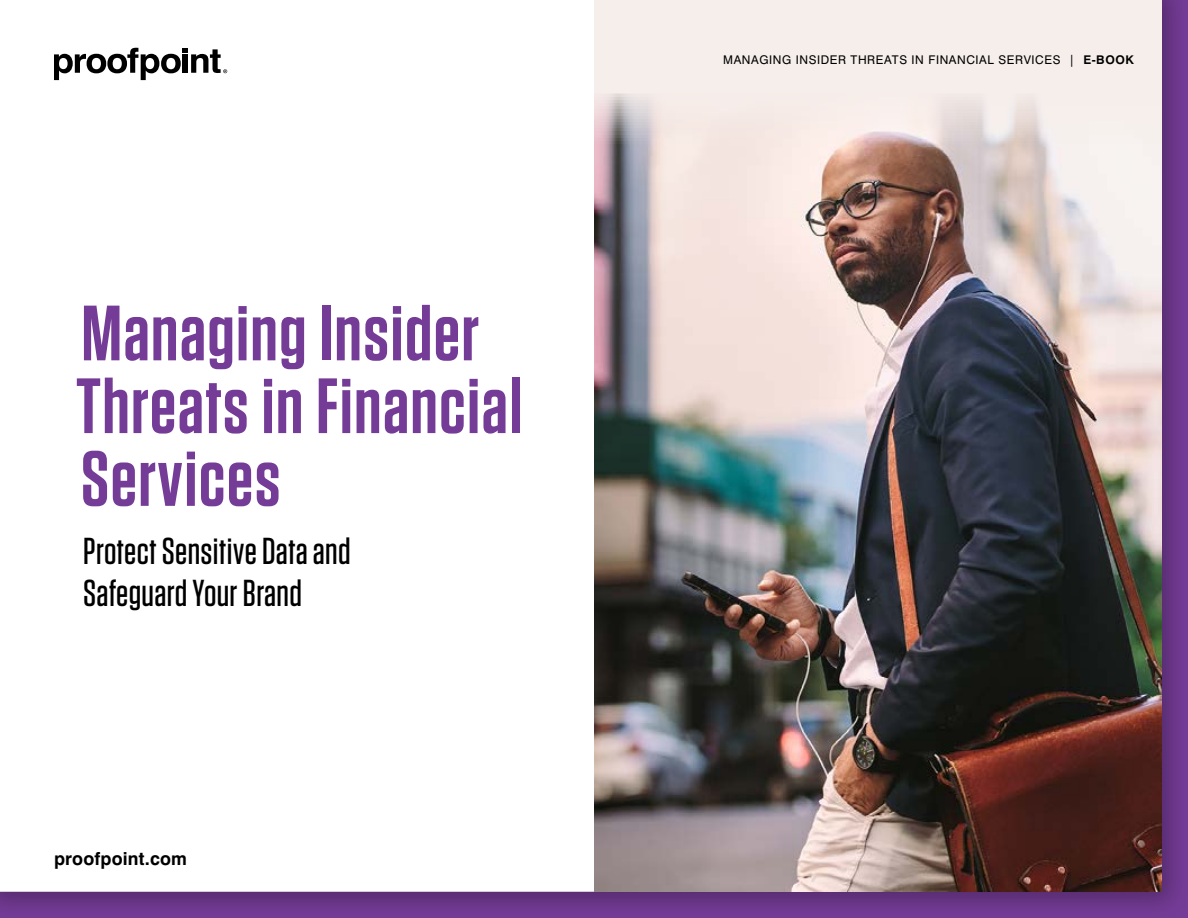
<style>
.page{position:relative;width:1188px;height:918px;background:#fff}
.page>*{position:absolute;margin:0;border:0;box-sizing:border-box;transform-origin:0 0}
.t1{font:600 78.15px/72.8px "Tungsten";letter-spacing:.02em;color:#753c97}
.t2{font:500 37.5px/41.8px "Tungsten";letter-spacing:.01em;color:#000}
.t3{font:700 18px "Swiss 721 BT";letter-spacing:.01em;color:#000}
.t4{font:12px "Swiss 721 BT";letter-spacing:.05em;color:#000}
.s1{font-weight:700}
</style>
<div class="page">
<div style="left:0;top:0;width:1188px;height:918px;background:#000;opacity:.3"></div>
<svg style="left:0;top:0;width:594px;height:892px"></svg>
<svg style="left:54px;top:48px;width:173px;height:32px"></svg>
<div style="left:594px;top:0;width:568px;height:892px;background:#f6eeeb"></div>
<img style="left:594px;top:93px;width:568px;height:799px">
<h1 class="t1" style="left:76px;top:298px;width:447px">Managing Insider<br>Threats in Financial<br>Services</h1>
<h2 class="t2" style="left:83px;top:530px;width:269px">Protect Sensitive Data and<br>Safeguard Your Brand</h2>
<h3 class="t3" style="left:54px;top:847px;width:135px">proofpoint.com</h3>
<p class="t4" style="left:723px;top:52px;width:412px">MANAGING INSIDER THREATS IN FINANCIAL SERVICES | <span class="s1">E-BOOK</span></p>
</div>
